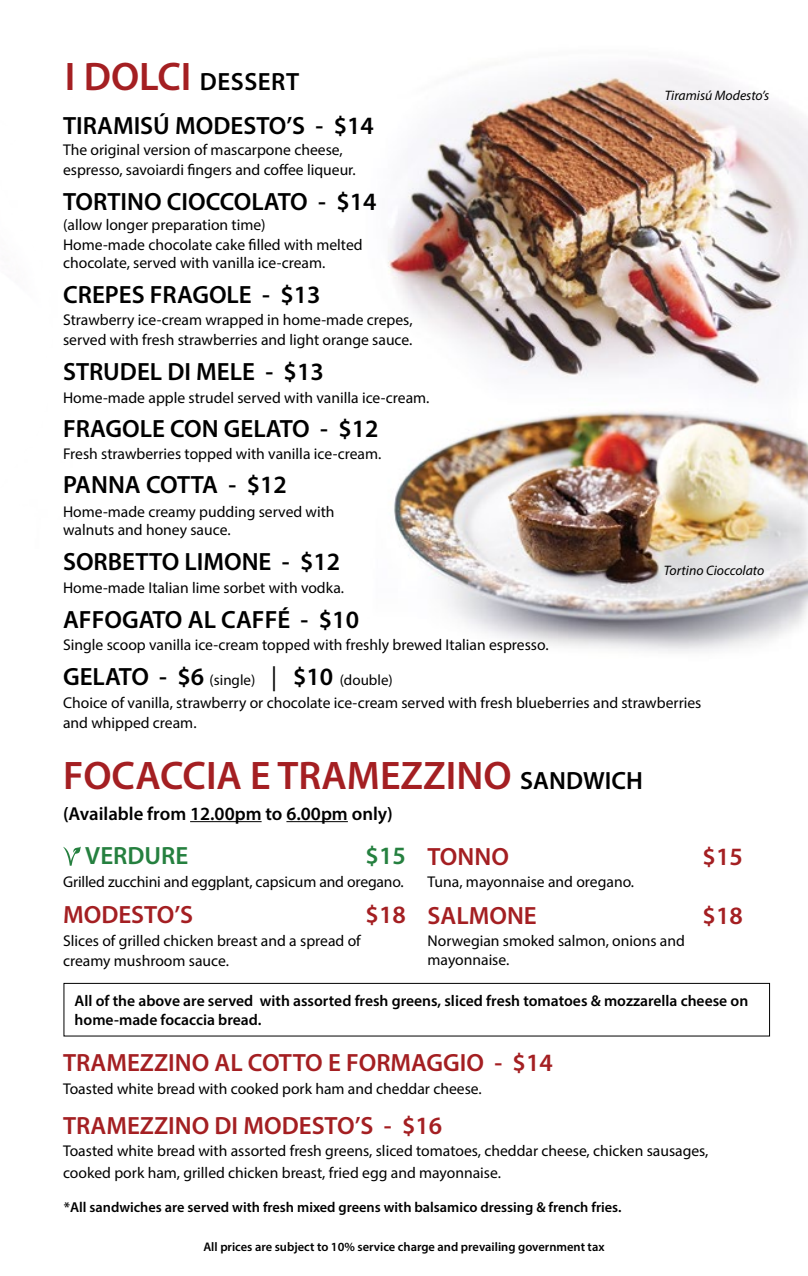
<style>
.page{position:relative;width:808px;height:1276px;background:#fff}
.page>*{position:absolute;margin:0;border:0;box-sizing:border-box;transform-origin:0 0}
.t1{font:600 40px "Myriad Pro";color:#a41f22}
.t2{font:600 25px "Myriad Pro";color:#000}
.t3{font:600 25px "Myriad Pro";color:#a41f22}
.t4{font:600 25px "Myriad Pro";letter-spacing:.02em;color:#000}
.t5{font:600 25px "Myriad Pro";color:#25803f}
.t6{font:600 18.75px "Myriad Pro";color:#000}
.t7{font:15.62px/20px "Myriad Pro";color:#000}
.t8{font:600 15.62px/18.8px "Myriad Pro";color:#000}
.t9{font:15px "Myriad Pro";color:#000}
.t10{font:600 14.38px "Myriad Pro";color:#000}
.t11{font:italic 13.75px "Myriad Pro";color:#000}
.t12{font:600 12.5px "Myriad Pro";color:#000}
.s1{font-size:40px;color:#a41f22}
.s2{font-weight:600;font-size:25px}
.s3{font-size:25px}
.s4{font-size:25px;color:#000}
</style>
<div class="page">
<img style="left:72px;top:65px;width:736px;height:758px">
<svg style="left:63px;top:846px;width:18px;height:19px"></svg>
<hr style="left:190px;top:821px;width:72px;height:1px;background:#000">
<hr style="left:286px;top:821px;width:62px;height:1px;background:#000">
<div style="left:64px;top:983px;width:706px;height:53px;border:1px solid #000"></div>
<h2 class="t4" style="left:65px;top:66px;width:236px"><span class="s1">I DOLCI</span> DESSERT</h2>
<p class="t11" style="left:665px;top:87px;width:106px">Tiramisú Modesto’s</p>
<h2 class="t2" style="left:63px;top:110px;width:312px">TIRAMISÚ MODESTO’S - $14</h2>
<p class="t7" style="left:63px;top:140px;width:294px">The original version of mascarpone cheese, espresso, savoiardi fingers and coffee liqueur.</p>
<h2 class="t2" style="left:63px;top:186px;width:315px">TORTINO CIOCCOLATO - $14</h2>
<p class="t7" style="left:63px;top:215px;width:301px">(allow longer preparation time)<br>Home-made chocolate cake filled with melted</p>
<p class="t7" style="left:63px;top:252px;width:264px">chocolate, served with vanilla ice-cream.</p>
<h2 class="t2" style="left:63px;top:278px;width:259px">CREPES FRAGOLE - $13</h2>
<p class="t7" style="left:63px;top:310px;width:351px">Strawberry ice-cream wrapped in home-made crepes, served with fresh strawberries and light orange sauce.</p>
<h2 class="t2" style="left:63px;top:356px;width:262px">STRUDEL DI MELE - $13</h2>
<p class="t7" style="left:63px;top:387px;width:368px">Home-made apple strudel served with vanilla ice-cream.</p>
<h2 class="t2" style="left:63px;top:412px;width:317px">FRAGOLE CON GELATO - $12</h2>
<p class="t7" style="left:63px;top:443px;width:320px">Fresh strawberries topped with vanilla ice-cream.</p>
<h2 class="t2" style="left:63px;top:468px;width:225px">PANNA COTTA - $12</h2>
<p class="t7" style="left:63px;top:502px;width:273px;line-height:18.8px">Home-made creamy pudding served with walnuts and honey sauce.</p>
<h2 class="t2" style="left:63px;top:546px;width:279px">SORBETTO LIMONE - $12</h2>
<p class="t7" style="left:63px;top:577px;width:283px">Home-made Italian lime sorbet with vodka.</p>
<h2 class="t2" style="left:63px;top:603px;width:297px">AFFOGATO AL CAFFÉ - $10</h2>
<p class="t7" style="left:63px;top:635px;width:487px">Single scoop vanilla ice-cream topped with freshly brewed Italian espresso.</p>
<p class="t9" style="left:63px;top:671px;width:331px"><span class="s2">GELATO - $6</span> (single) <span class="s3">|</span> <span class="s2">$10</span> (double)</p>
<p class="t7" style="left:63px;top:692px;width:640px">Choice of vanilla, strawberry or chocolate ice-cream served with fresh blueberries and strawberries and whipped cream.</p>
<p class="t11" style="left:664px;top:562px;width:102px">Tortino Cioccolato</p>
<h1 class="t1" style="left:63px;top:749px;width:581px">FOCACCIA E TRAMEZZINO <span class="s4">SANDWICH</span></h1>
<p class="t6" style="left:63px;top:801px;width:331px">(Available from 12.00pm to 6.00pm only)</p>
<h2 class="t5" style="left:85px;top:840px;width:104px">VERDURE</h2>
<h2 class="t5" style="left:366px;top:840px;width:42px">$15</h2>
<p class="t7" style="left:63px;top:871px;width:342px">Grilled zucchini and eggplant, capsicum and oregano.</p>
<h2 class="t3" style="left:63px;top:899px;width:131px">MODESTO’S</h2>
<h2 class="t3" style="left:366px;top:899px;width:42px">$18</h2>
<p class="t7" style="left:63px;top:930px;width:299px">Slices of grilled chicken breast and a spread of creamy mushroom sauce.</p>
<h2 class="t3" style="left:428px;top:840px;width:83px">TONNO</h2>
<h2 class="t3" style="left:702px;top:840px;width:42px">$15</h2>
<p class="t7" style="left:428px;top:872px;width:208px">Tuna, mayonnaise and oregano.</p>
<h2 class="t3" style="left:428px;top:899px;width:111px">SALMONE</h2>
<h2 class="t3" style="left:702px;top:899px;width:42px">$18</h2>
<p class="t7" style="left:428px;top:931px;width:259px;line-height:18.8px">Norwegian smoked salmon, onions and mayonnaise.</p>
<p class="t8" style="left:75px;top:991px;width:675px">All of the above are served with assorted fresh greens, sliced fresh tomatoes &amp; mozzarella cheese on home-made focaccia bread.</p>
<h2 class="t3" style="left:63px;top:1047px;width:491px">TRAMEZZINO AL COTTO E FORMAGGIO - $14</h2>
<p class="t7" style="left:63px;top:1078px;width:420px">Toasted white bread with cooked pork ham and cheddar cheese.</p>
<h2 class="t3" style="left:63px;top:1109px;width:381px">TRAMEZZINO DI MODESTO’S - $16</h2>
<p class="t7" style="left:63px;top:1140px;width:647px;line-height:21.2px">Toasted white bread with assorted fresh greens, sliced tomatoes, cheddar cheese, chicken sausages, cooked pork ham, grilled chicken breast, fried egg and mayonnaise.</p>
<p class="t10" style="left:64px;top:1197px;width:559px">*All sandwiches are served with fresh mixed greens with balsamico dressing &amp; french fries.</p>
<p class="t12" style="left:203px;top:1238px;width:403px">All prices are subject to 10% service charge and prevailing government tax</p>
</div>
